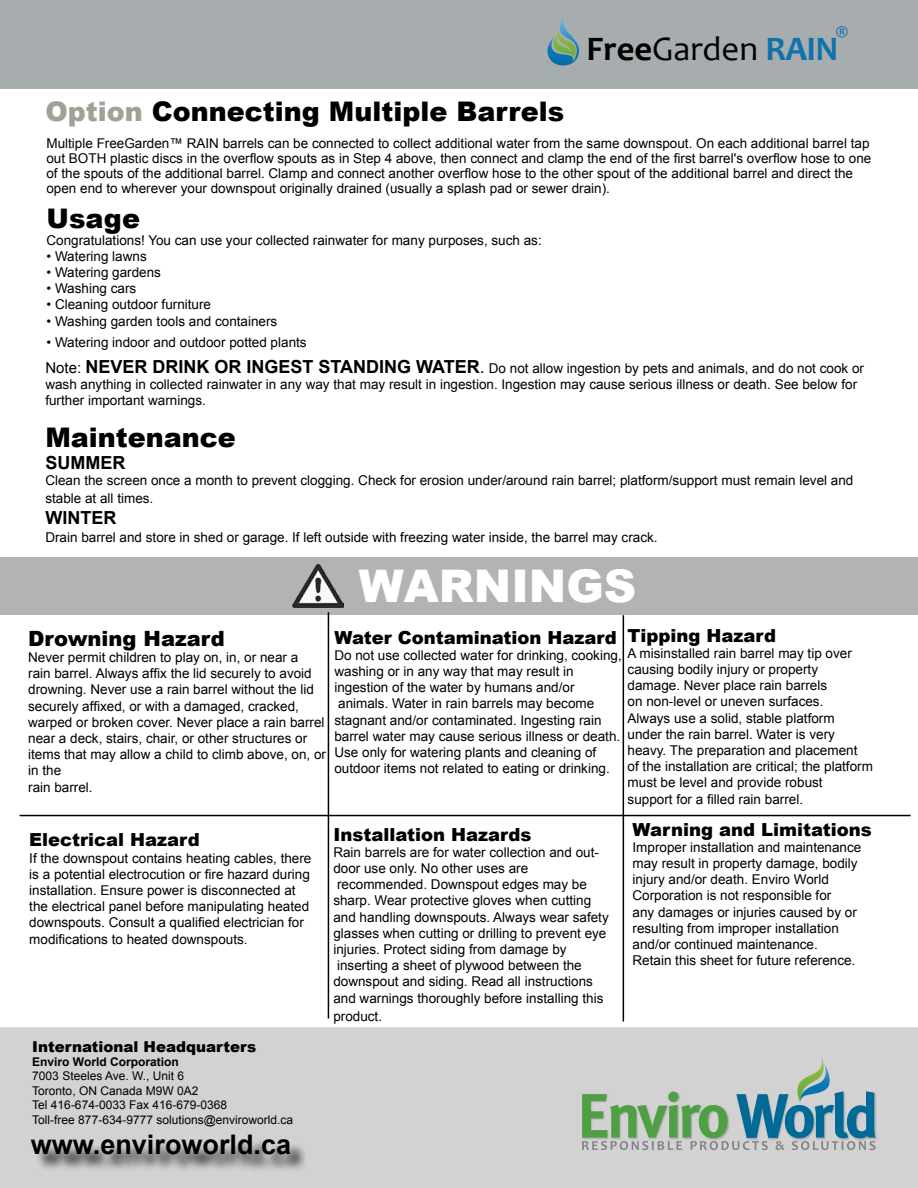
<style>
.page{position:relative;width:918px;height:1188px;background:#fff}
.page>*{position:absolute;margin:0;border:0;box-sizing:border-box;transform-origin:0 0}
.t1{font:900 45px "Arial";color:#fff}
.t2{font:34.5px "Candara";color:#000}
.t3{font:900 27px "Arial";color:#000}
.t4{font:700 27px "Arial";color:#000}
.t5{font:900 21px "Arial";color:#000}
.t6{font:700 19.2px "Candara";color:#0f72ab}
.t7{font:900 18px "Arial";color:#000}
.t8{font:700 18px "Arial";color:#000}
.t9{font:900 15px "Arial";color:#000}
.t10{font:13.5px/16.2px "Arial";color:#000}
.t11{font:12px/14.4px "Arial";color:#000}
.t12{font:700 12px "Arial";color:#000}
.s1{font-weight:700}
.s2{font-weight:700;color:#0f72ab}
.s3{color:#a3a098}
.s4{font-size:15px}
.s5{font-weight:700;font-size:18px}
.s6{font-size:18px}
</style>
<div class="page">
<div style="left:0;top:557px;width:918px;height:58px;background:#b3b3b3"></div>
<div style="left:0;top:1027px;width:918px;height:161px;background:#d2d2d2"></div>
<div style="left:0;top:0;width:918px;height:89px;background:#a7acae"></div>
<hr style="left:328px;top:612px;width:1px;height:407px;background:#000">
<hr style="left:623px;top:615px;width:1px;height:407px;background:#000">
<hr style="left:20px;top:815px;width:891px;height:1px;background:#000">
<img style="left:293px;top:564px;width:50px;height:43px">
<div style="left:35px;top:1138px;width:273px;height:35px;background:#000;opacity:.75"></div>
<svg style="left:582px;top:1057px;width:294px;height:93px;background:#a2bab4"></svg>
<svg style="left:547px;top:18px;width:32px;height:48px"></svg>
<h3 class="t6" style="left:836px;top:21px;width:14px">®</h3>
<h2 class="t2" style="left:587px;top:28px;width:253px"><span class="s1">Free</span>Garden <span class="s2">RAIN</span></h2>
<h3 class="t3" style="left:45px;top:92px;width:521px"><span class="s3">Option</span> Connecting Multiple Barrels</h3>
<p class="t10" style="left:46px;top:135px;width:826px;line-height:15px">Multiple FreeGarden™ RAIN barrels can be connected to collect additional water from the same downspout. On each additional barrel tap out BOTH plastic discs in the overflow spouts as in Step 4 above, then connect and clamp the end of the first barrel's overflow hose to one of the spouts of the additional barrel. Clamp and connect another overflow hose to the other spout of the additional barrel and direct the open end to wherever your downspout originally drained (usually a splash pad or sewer drain).</p>
<h3 class="t3" style="left:47px;top:199px;width:95px">Usage</h3>
<p class="t10" style="left:47px;top:232px;width:497px">Congratulations! You can use your collected rainwater for many purposes, such as:</p>
<p class="t10" style="left:47px;top:248px;width:102px">• Watering lawns</p>
<p class="t10" style="left:47px;top:264px;width:116px">• Watering gardens</p>
<p class="t10" style="left:47px;top:280px;width:91px">• Washing cars</p>
<p class="t10" style="left:47px;top:296px;width:166px">• Cleaning outdoor furniture</p>
<p class="t10" style="left:47px;top:313px;width:232px">• Washing garden tools and containers</p>
<p class="t10" style="left:45px;top:329px;width:820px;line-height:25.7px">• Watering indoor and outdoor potted plants<br><span class="s4">Note:</span> <span class="s5">NEVER DRINK OR INGEST STANDING WATER</span><span class="s6">.</span> Do not allow ingestion by pets and animals, and do not cook or</p>
<p class="t10" style="left:45px;top:376px;width:813px">wash anything in collected rainwater in any way that may result in ingestion. Ingestion may cause serious illness or death. See below for further important warnings.</p>
<h3 class="t3" style="left:45px;top:418px;width:192px">Maintenance</h3>
<h3 class="t8" style="left:45px;top:450px;width:81px">SUMMER</h3>
<p class="t10" style="left:45px;top:471px;width:810px;line-height:18px">Clean the screen once a month to prevent clogging. Check for erosion under/around rain barrel; platform/support must remain level and stable at all times.</p>
<h3 class="t8" style="left:45px;top:505px;width:72px">WINTER</h3>
<p class="t10" style="left:45px;top:529px;width:614px">Drain barrel and store in shed or garage. If left outside with freezing water inside, the barrel may crack.</p>
<h1 class="t1" style="left:359px;top:553px;width:279px">WARNINGS</h1>
<h3 class="t5" style="left:28px;top:623px;width:198px">Drowning Hazard</h3>
<p class="t10" style="left:28px;top:649px;width:299px">Never permit children to play on, in, or near a<br>rain barrel. Always affix the lid securely to avoid drowning. Never use a rain barrel without the lid securely affixed, or with a damaged, cracked, warped or broken cover. Never place a rain barrel near a deck, stairs, chair, or other structures or items that may allow a child to climb above, on, or in the<br>rain barrel.</p>
<h3 class="t7" style="left:628px;top:622px;width:150px">Tipping Hazard</h3>
<p class="t10" style="left:628px;top:645px;width:247px">A misinstalled rain barrel may tip over causing bodily injury or property damage. Never place rain barrels<br>on non-level or uneven surfaces.<br>Always use a solid, stable platform<br>under the rain barrel. Water is very heavy. The preparation and placement<br>of the installation are critical; the platform must be level and provide robust<br>support for a filled rain barrel.</p>
<h3 class="t7" style="left:334px;top:624px;width:284px">Water Contamination Hazard</h3>
<p class="t10" style="left:334px;top:647px;width:289px">Do not use collected water for drinking, cooking, washing or in any way that may result in ingestion of the water by humans and/or animals. Water in rain barrels may become stagnant and/or contaminated. Ingesting rain barrel water may cause serious illness or death.<br>Use only for watering plants and cleaning of outdoor items not related to eating or drinking.</p>
<h3 class="t7" style="left:29px;top:827px;width:172px">Electrical Hazard</h3>
<p class="t10" style="left:29px;top:850px;width:284px">If the downspout contains heating cables, there is a potential electrocution or fire hazard during installation. Ensure power is disconnected at the electrical panel before manipulating heated downspouts. Consult a qualified electrician for modifications to heated downspouts.</p>
<p class="t9" style="left:32px;top:1035px;width:226px">International Headquarters</p>
<p class="t12" style="left:32px;top:1053px;width:148px">Enviro World Corporation</p>
<p class="t11" style="left:32px;top:1069px;width:262px">7003 Steeles Ave. W., Unit 6<br>Toronto, ON Canada M9W 0A2<br>Tel 416-674-0033 Fax 416-679-0368<br>Toll-free 877-634-9777 solutions@enviroworld.ca</p>
<h3 class="t4" style="left:31px;top:1126px;width:262px">www.enviroworld.ca</h3>
<h3 class="t7" style="left:333px;top:821px;width:200px">Installation Hazards</h3>
<p class="t10" style="left:333px;top:844px;width:277px">Rain barrels are for water collection and out&shy;door use only. No other uses are recommended. Downspout edges may be sharp. Wear protective gloves when cutting and handling downspouts. Always wear safety glasses when cutting or drilling to prevent eye injuries. Protect siding from damage by inserting a sheet of plywood between the downspout and siding. Read all instructions and warnings thoroughly before installing this</p>
<p class="t10" style="left:333px;top:1008px;width:50px">product.</p>
<h3 class="t7" style="left:633px;top:816px;width:241px">Warning and Limitations</h3>
<p class="t10" style="left:633px;top:839px;width:230px">Improper installation and maintenance may result in property damage, bodily injury and/or death. Enviro World Corporation is not responsible for<br>any damages or injuries caused by or resulting from improper installation and/or continued maintenance.<br>Retain this sheet for future reference.</p>
</div>
